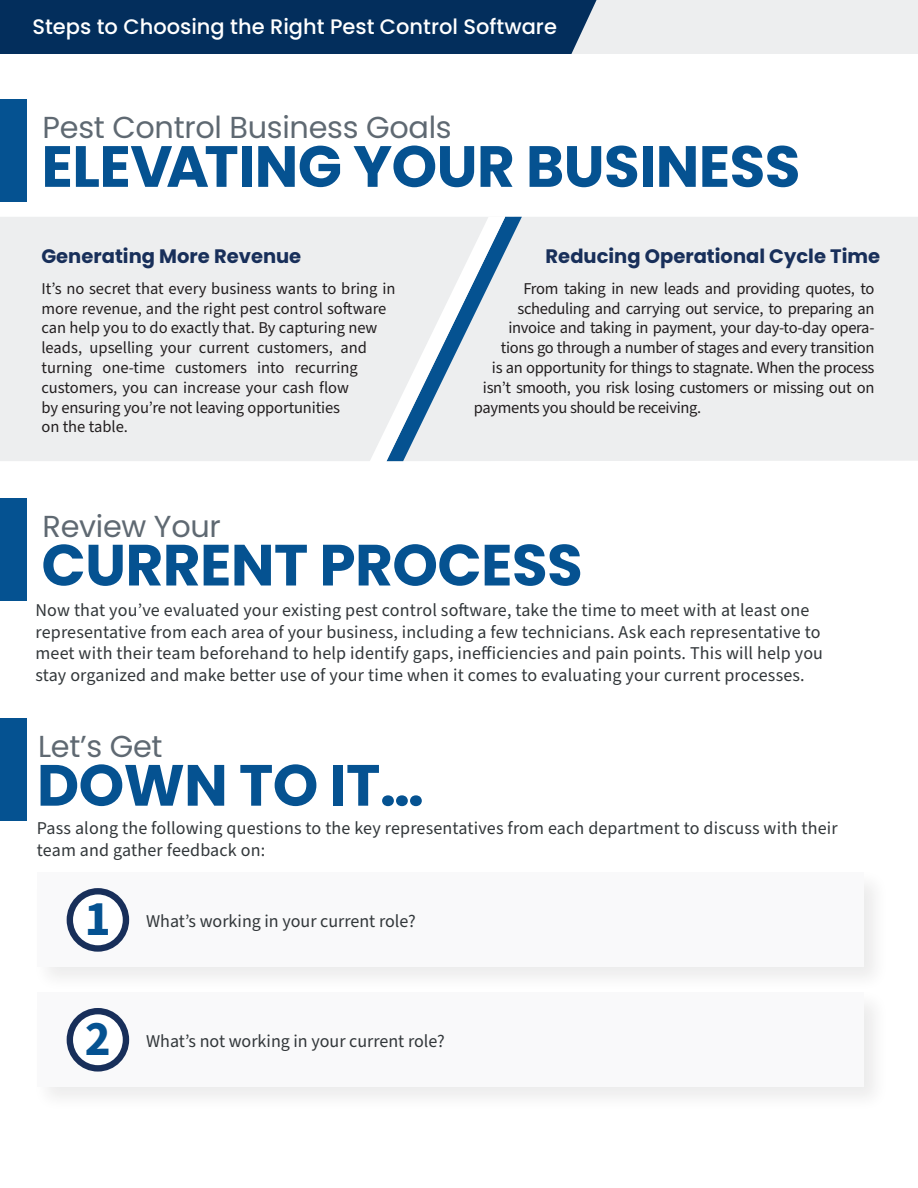
<style>
.page{position:relative;width:918px;height:1188px;background:#fff}
.page>*{position:absolute;margin:0;border:0;box-sizing:border-box;transform-origin:0 0}
.t1{font:700 58.05px "Poppins";letter-spacing:-.01em;color:#055291}
.t2{font:700 48.75px "Source Sans Pro";color:#055291}
.t3{font:30.3px "Poppins";letter-spacing:-.01em;color:#5f6972}
.t4{font:500 21px "Poppins";color:#fff}
.t5{font:700 19.5px "Poppins";color:#182f5a}
.t6{font:18px/21.6px "Source Sans Pro";letter-spacing:.01em;color:#32373a}
.t7{font:16.5px "Source Sans Pro";letter-spacing:-.02em;color:#231f20}
.t8{font:16.5px/19.8px "Source Sans Pro";color:#231f20}
</style>
<div class="page">
<div style="left:0;top:99px;width:27px;height:103px;background:#055291"></div>
<div style="left:0;top:217px;width:343px;height:244px;background:#edeeef"></div>
<div style="left:522px;top:217px;width:396px;height:244px;background:#edeeef"></div>
<svg style="left:505px;top:217px;width:17px;height:244px;background:#dce3e8"></svg>
<svg style="left:343px;top:217px;width:162px;height:245px;background:#d9e1e8"></svg>
<div style="left:0;top:718px;width:27px;height:103px;background:#055291"></div>
<div style="left:32px;top:868px;width:857px;height:125px;background:#f9f9fa"></div>
<div style="left:70px;top:891px;width:56px;height:57px;background:#fff;border-radius:50%"></div>
<div style="left:67px;top:888px;width:62px;height:64px;border:6px solid #182f5a;border-radius:50%"></div>
<div style="left:32px;top:988px;width:857px;height:125px;background:#f9f9fa"></div>
<div style="left:70px;top:1011px;width:56px;height:57px;background:#fff;border-radius:50%"></div>
<div style="left:67px;top:1008px;width:62px;height:64px;border:6px solid #182f5a;border-radius:50%"></div>
<div style="left:0;top:498px;width:27px;height:103px;background:#055291"></div>
<div style="left:0;top:0;width:918px;height:54px;background:#edeeef"></div>
<div style="left:0;top:0;width:597px;height:54px;background:#032e5c"></div>
<p class="t4" style="left:32px;top:15px;width:526px">Steps to Choosing the Right Pest Control Software</p>
<p class="t3" style="left:43px;top:110px;width:411px">Pest Control Business Goals</p>
<p class="t1" style="left:41px;top:133px;width:760px">ELEVATING YOUR BUSINESS</p>
<p class="t5" style="left:41px;top:245px;width:261px">Generating More Revenue</p>
<p class="t8" style="left:41px;top:279px;width:356px">It’s no secret that every business wants to bring in more revenue, and the right pest control software can help you to do exactly that. By capturing new leads, upselling your current customers, and turning one-time customers into recurring customers, you can increase your cash flow<br>by ensuring you’re not leaving opportunities<br>on the table.</p>
<p class="t5" style="left:546px;top:245px;width:336px">Reducing Operational Cycle Time</p>
<p class="t7" style="left:523px;top:277px;width:353px">From taking in new leads and providing quotes, to</p>
<p class="t7" style="left:517px;top:297px;width:358px">scheduling and carrying out service, to preparing an</p>
<p class="t7" style="left:508px;top:317px;width:368px">invoice and taking in payment, your day-to-day opera-</p>
<p class="t7" style="left:501px;top:337px;width:375px">tions go through a number of stages and every transition</p>
<p class="t7" style="left:492px;top:357px;width:384px">is an opportunity for things to stagnate. When the process</p>
<p class="t7" style="left:483px;top:376px;width:393px">isn’t smooth, you risk losing customers or missing out on</p>
<p class="t7" style="left:474px;top:396px;width:229px">payments you should be receiving.</p>
<p class="t3" style="left:43px;top:509px;width:180px">Review Your</p>
<p class="t1" style="left:41px;top:532px;width:543px">CURRENT PROCESS</p>
<p class="t6" style="left:35px;top:600px;width:789px">Now that you’ve evaluated your existing pest control software, take the time to meet with at least one representative from each area of your business, including a few technicians. Ask each representative to meet with their team beforehand to help identify gaps, inefficiencies and pain points. This will help you stay organized and make better use of your time when it comes to evaluating your current processes.</p>
<p class="t3" style="left:38px;top:729px;width:126px">Let’s Get</p>
<p class="t1" style="left:37px;top:752px;width:388px">DOWN TO IT…</p>
<p class="t6" style="left:37px;top:818px;width:802px">Pass along the following questions to the key representatives from each department to discuss with their team and gather feedback on:</p>
<p class="t2" style="left:85px;top:886px;width:27px">1</p>
<p class="t6" style="left:146px;top:910px;width:271px">What’s working in your current role?</p>
<p class="t2" style="left:85px;top:1006px;width:27px">2</p>
<p class="t6" style="left:146px;top:1030px;width:300px">What’s not working in your current role?</p>
</div>
